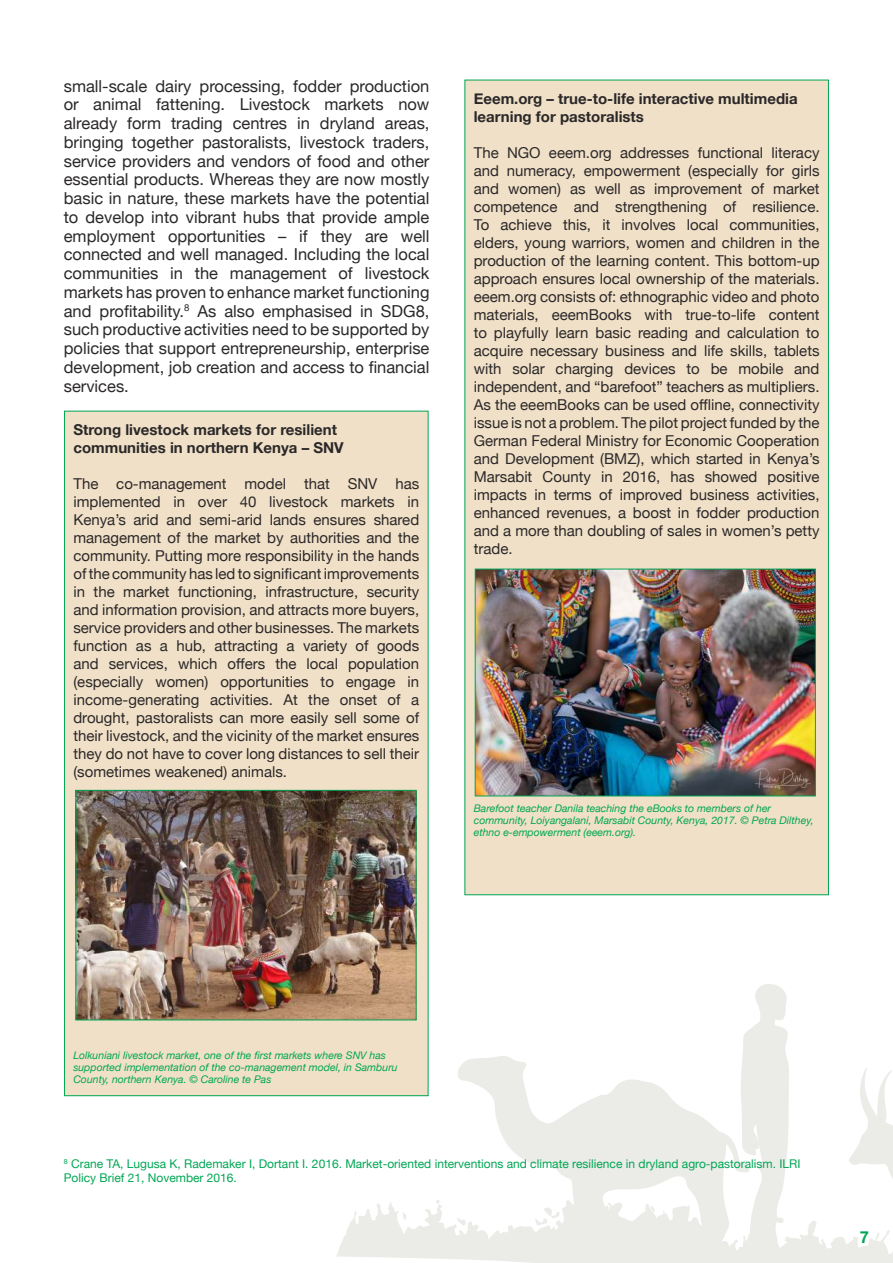
<style>
.page{position:relative;width:893px;height:1263px;background:#fff}
.page>*{position:absolute;margin:0;border:0;box-sizing:border-box;transform-origin:0 0}
.t1{font:16.5px/18.8px "Helvetica Neue";color:#2b2829;text-align:justify}
.t2{font:700 16.5px "Helvetica Neue";color:#00a654}
.t3{font:15px/18px "Helvetica Neue";color:#2b2829;text-align:justify}
.t4{font:700 15px/18px "Helvetica Neue";color:#2b2829}
.t5{font:12px/13.5px "Helvetica Neue";color:#00a654}
.t6{font:italic 10.5px/12px "Helvetica Neue";color:#00a654}
</style>
<div class="page">
<svg style="left:458px;top:1056px;width:144px;height:207px"></svg>
<svg style="left:337px;top:1198px;width:258px;height:65px"></svg>
<svg style="left:602px;top:984px;width:291px;height:279px"></svg>
<div style="left:465px;top:80px;width:363px;height:815px;background:#f0e0c7"></div>
<div style="left:65px;top:411px;width:363px;height:685px;background:#f0e0c7"></div>
<img style="left:477px;top:571px;width:337px;height:223px">
<div style="left:475px;top:569px;width:341px;height:227px;border:1px solid #00a654"></div>
<img style="left:78px;top:792px;width:336px;height:226px">
<div style="left:76px;top:790px;width:340px;height:230px;border:1px solid #00a654"></div>
<p class="t1" style="left:64px;top:77px;width:367px">small-scale dairy processing, fodder production or animal fattening. Livestock markets now already form trading centres in dryland areas, bringing together pastoralists, livestock traders, service providers and vendors of food and other essential products. Whereas they are now mostly basic in nature, these markets have the potential to develop into vibrant hubs that provide ample employment opportunities – if they are well connected and well managed. Including the local communities in the management of livestock markets has proven to enhance market functioning and profitability.<sup>8</sup> As also emphasised in SDG8, such productive activities need to be supported by policies that support entrepreneurship, enterprise development, job creation and access to financial services.</p>
<p class="t4" style="left:73px;top:422px;width:272px">Strong livestock markets for resilient communities in northern Kenya – SNV</p>
<p class="t3" style="left:73px;top:475px;width:347px">The co-management model that SNV has implemented in over 40 livestock markets in Kenya’s arid and semi-arid lands ensures shared management of the market by authorities and the community. Putting more responsibility in the hands of the community has led to significant improvements in the market functioning, infrastructure, security and information provision, and attracts more buyers, service providers and other businesses. The markets function as a hub, attracting a variety of goods and services, which offers the local population (especially women) opportunities to engage in income-generating activities. At the onset of a drought, pastoralists can more easily sell some of their livestock, and the vicinity of the market ensures they do not have to cover long distances to sell their (sometimes weakened) animals.</p>
<p class="t4" style="left:474px;top:91px;width:325px">Eeem.org – true-to-life interactive multimedia learning for pastoralists</p>
<p class="t3" style="left:474px;top:144px;width:347px">The NGO eeem.org addresses functional literacy and numeracy, empowerment (especially for girls and women) as well as improvement of market competence and strengthening of resilience.<br>To achieve this, it involves local communities, elders, young warriors, women and children in the production of the learning content. This bottom-up approach ensures local ownership of the materials. eeem.org consists of: ethnographic video and photo materials, eeemBooks with true-to-life content to playfully learn basic reading and calculation to acquire necessary business and life skills, tablets with solar charging devices to be mobile and independent, and “barefoot” teachers as multipliers.<br>As the eeemBooks can be used offline, connectivity issue is not a problem. The pilot project funded by the German Federal Ministry for Economic Cooperation and Development (BMZ), which started in Kenya’s Marsabit County in 2016, has showed positive impacts in terms of improved business activities, enhanced revenues, a boost in fodder production and a more than doubling of sales in women’s petty trade.</p>
<p class="t6" style="left:474px;top:803px;width:341px">Barefoot teacher Danila teaching the eBooks to members of her community, Loiyangalani, Marsabit County, Kenya, 2017. © Petra Dilthey, ethno e-empowerment (eeem.org).</p>
<p class="t6" style="left:73px;top:1049px;width:326px">Lolkuniani livestock market, one of the first markets where SNV has supported implementation of the co-management model, in Samburu<br>County, northern Kenya. © Caroline te Pas</p>
<p class="t5" style="left:64px;top:1158px;width:738px"><sup>8</sup> Crane TA, Lugusa K, Rademaker I, Dortant I. 2016. Market-oriented interventions and climate resilience in dryland agro-pastoralism. ILRI<br>Policy Brief 21, November 2016.</p>
<p class="t2" style="left:860px;top:1231px;width:11px">7</p>
</div>
